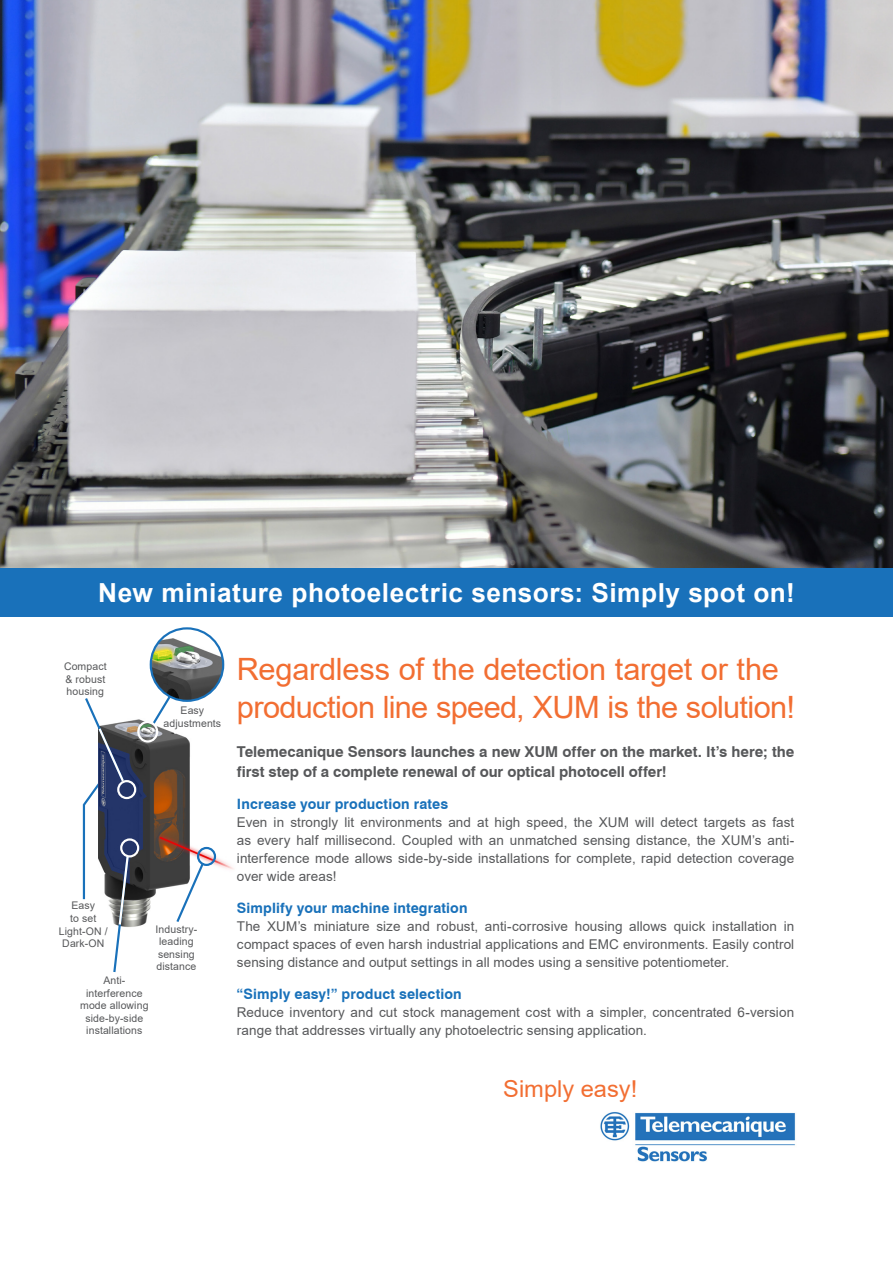
<style>
.page{position:relative;width:893px;height:1263px;background:#fff}
.page>*{position:absolute;margin:0;border:0;box-sizing:border-box;transform-origin:0 0}
.t1{font:30.75px/38.2px "Arial";letter-spacing:-.015em;color:#f26e32}
.t2{font:700 26.25px "Arial";letter-spacing:.02em;color:#fff}
.t3{font:23.25px "Arial";color:#f26e32}
.t4{font:700 15px/19.5px "Swiss 721 BT";letter-spacing:-.005em;color:#57585a}
.t5{font:700 14.25px "Swiss 721 BT";letter-spacing:.01em;color:#1971ba}
.t6{font:13.5px/18px "Arial";letter-spacing:.005em;color:#57585a;text-align:justify}
.t7{font:10.5px/12.6px "Arial";letter-spacing:.01em;color:#57585a;text-align:center}
</style>
<div class="page">
<hr style="left:83px;top:804px;width:2px;height:95px;background:#1971ba">
<img style="left:98px;top:693px;width:136px;height:234px">
<img style="left:0;top:0;width:893px;height:568px">
<div style="left:0;top:568px;width:893px;height:49px;background:#1971ba"></div>
<img style="left:600px;top:1112px;width:196px;height:50px">
<svg style="left:82px;top:696px;width:44px;height:112px"></svg>
<div style="left:197px;top:847px;width:19px;height:19px;border:2px solid #1971ba;border-radius:50%"></div>
<svg style="left:175px;top:860px;width:31px;height:64px"></svg>
<svg style="left:150px;top:671px;width:39px;height:56px"></svg>
<img style="left:151px;top:628px;width:72px;height:73px;border-radius:36px">
<div style="left:150px;top:627px;width:74px;height:75px;border:2px solid #1971ba;border-radius:50%"></div>
<div style="left:137px;top:721px;width:21px;height:21px;border:2px solid #fff;border-radius:50%"></div>
<svg style="left:112px;top:854px;width:18px;height:118px"></svg>
<div style="left:120px;top:838px;width:19px;height:19px;border:2px solid #fff;border-radius:50%"></div>
<div style="left:117px;top:780px;width:19px;height:19px;border:2px solid #fff;border-radius:50%"></div>
<h2 class="t2" style="left:98px;top:575px;width:698px">New miniature photoelectric sensors: Simply spot on!</h2>
<p class="t7" style="left:64px;top:660px;width:44px;text-align:left">Compact &amp; robust housing</p>
<p class="t7" style="left:164px;top:704px;width:59px">Easy adjustments</p>
<p class="t7" style="left:59px;top:899px;width:50px">Easy<br>to set<br>Light-ON /<br>Dark-ON</p>
<p class="t7" style="left:80px;top:974px;width:70px">Anti&shy;interference mode allowing side-by-side installations</p>
<p class="t7" style="left:156px;top:922px;width:43px;text-align:left">Industry&shy;leading sensing distance</p>
<h1 class="t1" style="left:237px;top:650px;width:559px">Regardless of the detection target or the production line speed, XUM is the solution!</h1>
<p class="t4" style="left:237px;top:742px;width:559px">Telemecanique Sensors launches a new XUM offer on the market. It’s here; the first step of a complete renewal of our optical photocell offer!</p>
<p class="t5" style="left:237px;top:795px;width:213px">Increase your production rates</p>
<p class="t6" style="left:237px;top:813px;width:559px">Even in strongly lit environments and at high speed, the XUM will detect targets as fast as every half millisecond. Coupled with an unmatched sensing distance, the XUM’s anti&shy;interference mode allows side-by-side installations for complete, rapid detection coverage over wide areas!</p>
<p class="t5" style="left:237px;top:899px;width:232px">Simplify your machine integration</p>
<p class="t6" style="left:237px;top:917px;width:559px">The XUM’s miniature size and robust, anti-corrosive housing allows quick installation in compact spaces of even harsh industrial applications and EMC environments. Easily control sensing distance and output settings in all modes using a sensitive potentiometer.</p>
<p class="t5" style="left:237px;top:986px;width:226px">“Simply easy!” product selection</p>
<p class="t6" style="left:237px;top:1003px;width:559px">Reduce inventory and cut stock management cost with a simpler, concentrated 6-version range that addresses virtually any photoelectric sensing application.</p>
<h3 class="t3" style="left:503px;top:1072px;width:135px">Simply easy!</h3>
</div>
